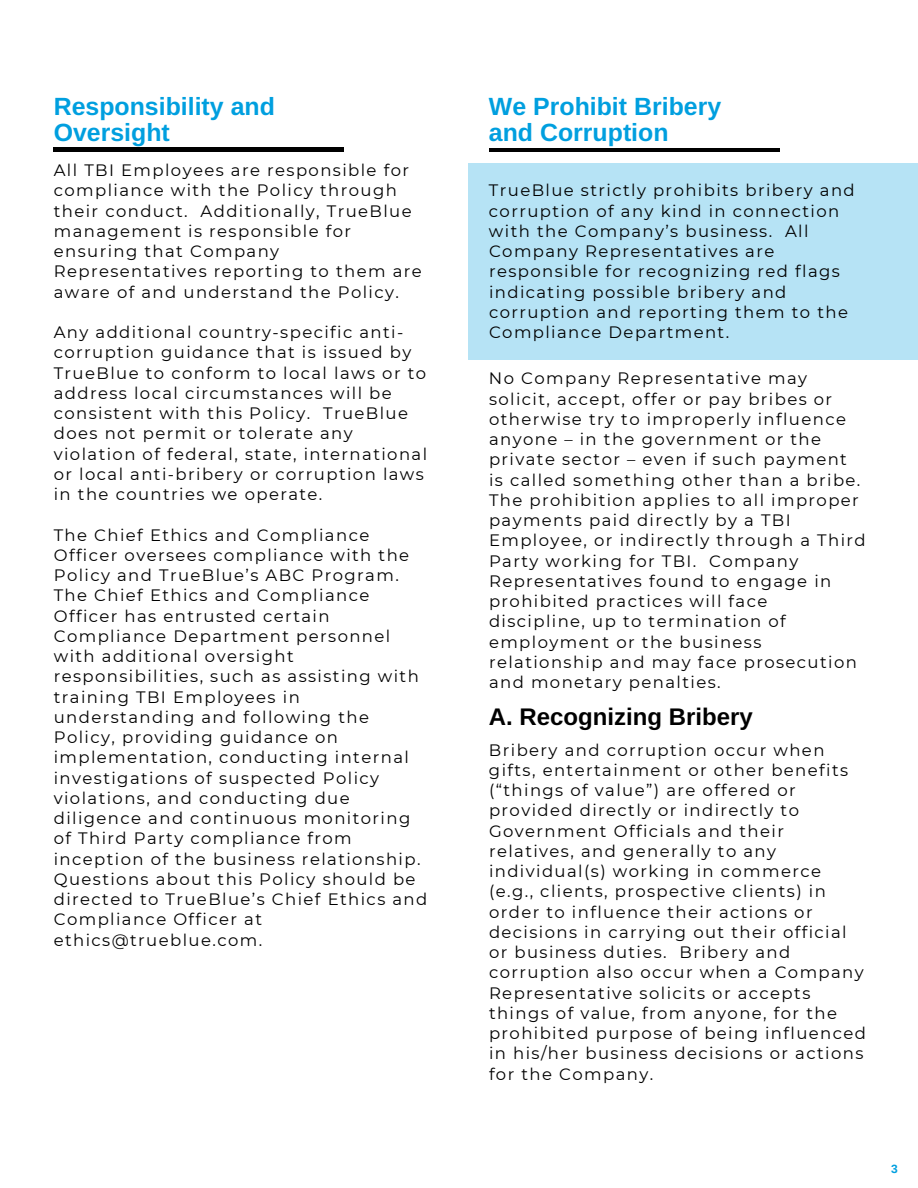
<style>
.page{position:relative;width:918px;height:1188px;background:#fff}
.page>*{position:absolute;margin:0;border:0;box-sizing:border-box;transform-origin:0 0}
.t1{font:700 24.9px/25.8px "Arimo";color:#009fdf}
.t2{font:700 24px "Arimo";color:#000}
.t3{font:16.5px/20.2px "Montserrat";letter-spacing:.085em;color:#000}
.t4{font:700 12px "Arimo";color:#009fdf}
</style>
<div class="page">
<div style="left:468px;top:163px;width:450px;height:197px;background:#b6e3f5"></div>
<hr style="left:489px;top:148px;width:290px;height:4px;background:#000">
<hr style="left:54px;top:148px;width:290px;height:3px;background:#000">
<h2 class="t1" style="left:54px;top:93px;width:223px">Responsibility and<br>Oversight</h2>
<p class="t3" style="left:54px;top:160px;width:370px">All TBI Employees are responsible for compliance with the Policy through their conduct. Additionally, TrueBlue management is responsible for ensuring that Company Representatives reporting to them are aware of and understand the Policy.</p>
<p class="t3" style="left:54px;top:322px;width:375px">Any additional country-specific anti&shy;corruption guidance that is issued by TrueBlue to conform to local laws or to address local circumstances will be consistent with this Policy. TrueBlue does not permit or tolerate any violation of federal, state, international or local anti-bribery or corruption laws in the countries we operate.</p>
<p class="t3" style="left:54px;top:525px;width:375px">The Chief Ethics and Compliance Officer oversees compliance with the Policy and TrueBlue’s ABC Program.<br>The Chief Ethics and Compliance Officer has entrusted certain Compliance Department personnel with additional oversight responsibilities, such as assisting with training TBI Employees in understanding and following the Policy, providing guidance on implementation, conducting internal investigations of suspected Policy violations, and conducting due diligence and continuous monitoring of Third Party compliance from inception of the business relationship.<br>Questions about this Policy should be directed to TrueBlue’s Chief Ethics and Compliance Officer at ethics@trueblue.com.</p>
<h2 class="t1" style="left:489px;top:93px;width:234px">We Prohibit Bribery and Corruption</h2>
<p class="t3" style="left:489px;top:180px;width:367px">TrueBlue strictly prohibits bribery and corruption of any kind in connection with the Company’s business. All Company Representatives are responsible for recognizing red flags indicating possible bribery and corruption and reporting them to the Compliance Department.</p>
<p class="t3" style="left:489px;top:368px;width:378px">No Company Representative may solicit, accept, offer or pay bribes or otherwise try to improperly influence anyone – in the government or the private sector – even if such payment<br>is called something other than a bribe.<br>The prohibition applies to all improper payments paid directly by a TBI Employee, or indirectly through a Third Party working for TBI. Company Representatives found to engage in prohibited practices will face discipline, up to termination of employment or the business relationship and may face prosecution and monetary penalties.</p>
<h3 class="t2" style="left:489px;top:704px;width:265px">A. Recognizing Bribery</h3>
<p class="t3" style="left:489px;top:740px;width:379px">Bribery and corruption occur when gifts, entertainment or other benefits (“things of value”) are offered or provided directly or indirectly to Government Officials and their relatives, and generally to any individual(s) working in commerce (e.g., clients, prospective clients) in order to influence their actions or decisions in carrying out their official or business duties. Bribery and corruption also occur when a Company Representative solicits or accepts things of value, from anyone, for the prohibited purpose of being influenced in his/her business decisions or actions for the Company.</p>
<p class="t4" style="left:891px;top:1162px;width:8px">3</p>
</div>
